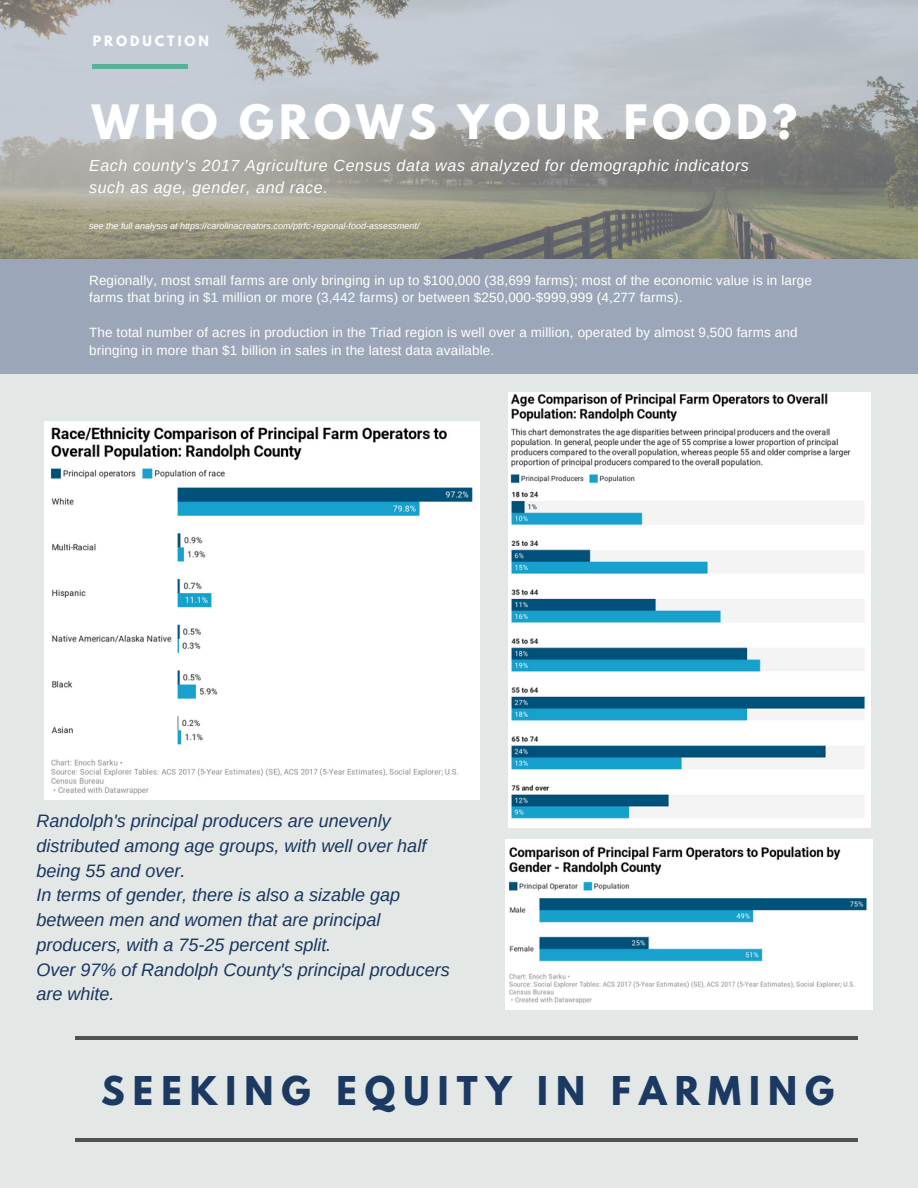
<style>
.page{position:relative;width:918px;height:1188px;background:#9ba7b8}
.page>*{position:absolute;margin:0;border:0;box-sizing:border-box;transform-origin:0 0}
.t1{font:700 42px "League Spartan";letter-spacing:.12em;color:#fff}
.t2{font:700 35.1px "League Spartan";letter-spacing:.23em;color:#1c3961}
.t3{font:italic 18px/24.8px "Arimo";color:#19355f}
.t4{font:italic 16.05px/21.3px "Arimo";letter-spacing:.04em;color:#fff}
.t5{font:13.5px/17.2px "Arimo";letter-spacing:.01em;color:#fff}
.t6{font:700 12.6px "League Spartan";letter-spacing:.23em;color:#fff}
.t7{font:italic 9px "Arimo";color:#fff}
</style>
<div class="page">
<img style="left:0;top:0;width:918px;height:259px">
<hr style="left:93px;top:64px;width:95px;height:4px;background:#58b098">
<div style="left:0;top:374px;width:918px;height:814px;background:#e3e8e6"></div>
<hr style="left:76px;top:1036px;width:782px;height:3px;background:#515151">
<hr style="left:76px;top:1138px;width:782px;height:3px;background:#515151">
<img style="left:506px;top:839px;width:367px;height:170px">
<img style="left:44px;top:421px;width:436px;height:378px">
<img style="left:508px;top:392px;width:362px;height:436px">
<p class="t6" style="left:93px;top:35px;width:118px">PRODUCTION</p>
<p class="t1" style="left:92px;top:101px;width:707px">WHO GROWS YOUR FOOD?</p>
<p class="t4" style="left:89px;top:155px;width:661px">Each county’s 2017 Agriculture Census data was analyzed for demographic indicators such as age, gender, and race.</p>
<p class="t7" style="left:89px;top:221px;width:332px">see the full analysis at https://carolinacreators.com/ptrfc-regional-food-assessment/</p>
<p class="t5" style="left:89px;top:271px;width:724px">Regionally, most small farms are only bringing in up to $100,000 (38,699 farms); most of the economic value is in large farms that bring in $1 million or more (3,442 farms) or between $250,000-$999,999 (4,277 farms).</p>
<p class="t5" style="left:89px;top:324px;width:710px">The total number of acres in production in the Triad region is well over a million, operated by almost 9,500 farms and bringing in more than $1 billion in sales in the latest data available.</p>
<p class="t3" style="left:36px;top:808px;width:391px">Randolph's principal producers are unevenly distributed among age groups, with well over half being 55 and over.</p>
<p class="t3" style="left:36px;top:883px;width:365px">In terms of gender, there is also a sizable gap between men and women that are principal producers, with a 75-25 percent split.</p>
<p class="t3" style="left:36px;top:957px;width:415px">Over 97% of Randolph County's principal producers are white.</p>
<p class="t2" style="left:101px;top:1074px;width:735px">SEEKING EQUITY IN FARMING</p>
</div>
